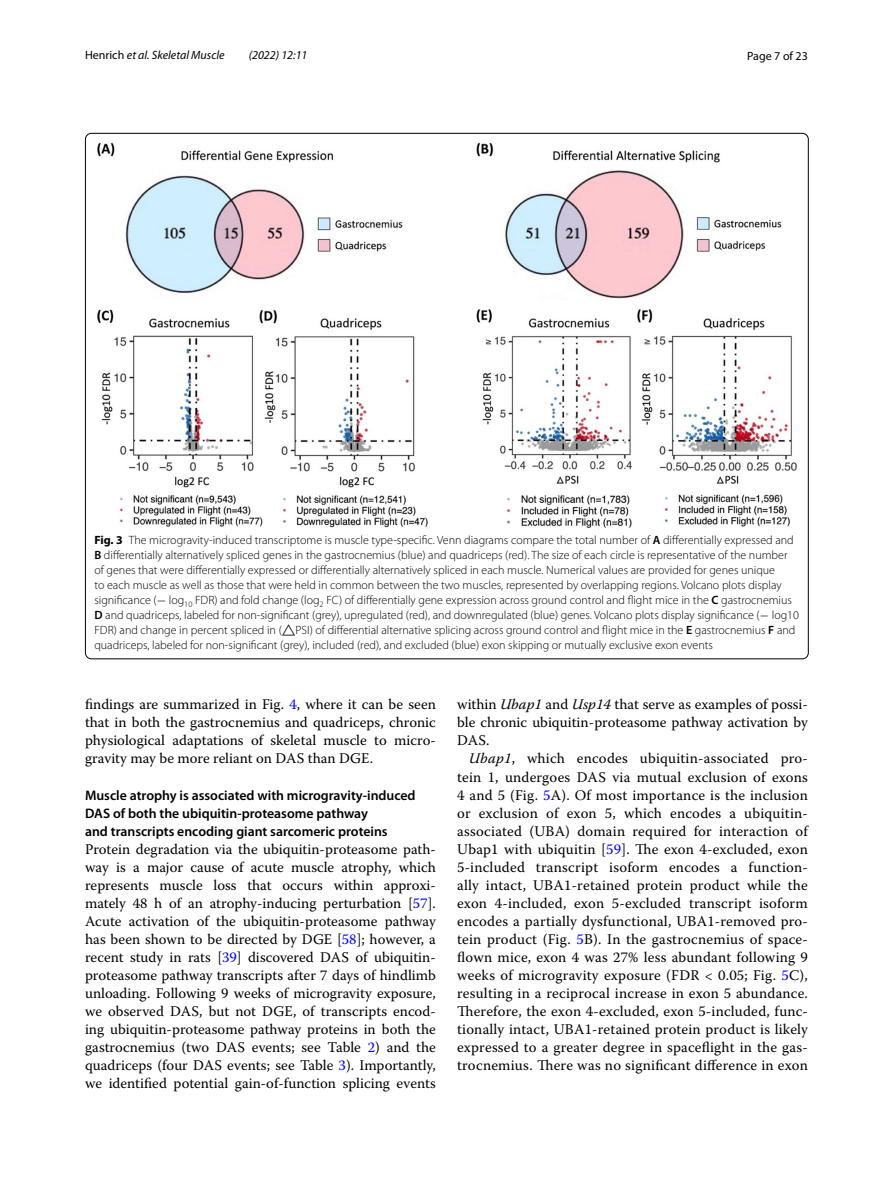
<style>
.page{position:relative;width:893px;height:1187px;background:#fff}
.page>*{position:absolute;margin:0;border:0;box-sizing:border-box;transform-origin:0 0}
.t1{font:14.7px/18px "Warnock Pro";color:#000;text-align:justify}
.t2{font:600 13.8px/18px "Myriad Pro";color:#000}
.t3{font:300 12px/15px "Myriad Pro";color:#000}
.t4{font:italic 12px "Myriad Pro";color:#000}
.t5{font:12px "Myriad Pro";color:#000}
.s1{font-style:normal}
.s2{font-weight:700}
.s3{font-weight:600}
.s4{font-family:"MTSY";font-weight:400}
.s5{font-family:"STIX Math";font-weight:400}
.s6{color:#00f}
.s7{font-style:italic}
</style>
<div class="page">
<img style="left:97px;top:142px;width:700px;height:387px">
<p class="t4" style="left:85px;top:48px;width:141px"><span class="s1">Henrich</span> et al. Skeletal Muscle</p>
<p class="t4" style="left:249px;top:48px;width:60px">(2022) 12:11</p>
<p class="t5" style="left:747px;top:48px;width:62px">Page 7 of 23</p>
<p class="t3" style="left:94px;top:532px;width:706px"><span class="s2">Fig. 3</span> The microgravity-induced transcriptome is muscle type-specific. Venn diagrams compare the total number of <span class="s3">A</span> differentially expressed and <span class="s3">B</span> differentially alternatively spliced genes in the gastrocnemius (blue) and quadriceps (red). The size of each circle is representative of the number of genes that were differentially expressed or differentially alternatively spliced in each muscle. Numerical values are provided for genes unique<br>to each muscle as well as those that were held in common between the two muscles, represented by overlapping regions. Volcano plots display significance (<span class="s4">−</span> log<sub>10</sub> FDR) and fold change (log<sub>2</sub> FC) of differentially gene expression across ground control and flight mice in the <span class="s3">C</span> gastrocnemius <span class="s3">D</span> and quadriceps, labeled for non-significant (grey), upregulated (red), and downregulated (blue) genes. Volcano plots display significance (<span class="s4">−</span> log10<br>FDR) and change in percent spliced in (<span class="s5">△</span>PSI) of differential alternative splicing across ground control and flight mice in the <span class="s3">E</span> gastrocnemius <span class="s3">F</span> and quadriceps, labeled for non-significant (grey), included (red), and excluded (blue) exon skipping or mutually exclusive exon events</p>
<p class="t1" style="left:85px;top:695px;width:352px">findings are summarized in Fig. <span class="s6">4</span>, where it can be seen that in both the gastrocnemius and quadriceps, chronic physiological adaptations of skeletal muscle to micro&shy;gravity may be more reliant on DAS than DGE.</p>
<p class="t2" style="left:85px;top:785px;width:332px">Muscle atrophy is associated with microgravity‑induced<br>DAS of both the ubiquitin‑proteasome pathway<br>and transcripts encoding giant sarcomeric proteins</p>
<p class="t1" style="left:85px;top:839px;width:352px">Protein degradation via the ubiquitin-proteasome path&shy;way is a major cause of acute muscle atrophy, which represents muscle loss that occurs within approxi&shy;mately 48 h of an atrophy-inducing perturbation [<span class="s6">57</span>].<br>Acute activation of the ubiquitin-proteasome pathway has been shown to be directed by DGE [<span class="s6">58</span>]; however, a recent study in rats [<span class="s6">39</span>] discovered DAS of ubiquitin&shy;proteasome pathway transcripts after 7 days of hindlimb unloading. Following 9 weeks of microgravity exposure, we observed DAS, but not DGE, of transcripts encod&shy;ing ubiquitin-proteasome pathway proteins in both the gastrocnemius (two DAS events; see Table <span class="s6">2</span>) and the quadriceps (four DAS events; see Table <span class="s6">3</span>). Importantly, we identified potential gain-of-function splicing events</p>
<p class="t1" style="left:457px;top:695px;width:352px">within <span class="s7">Ubap1</span> and <span class="s7">Usp14</span> that serve as examples of possi&shy;ble chronic ubiquitin-proteasome pathway activation by DAS.</p>
<p class="t1" style="left:457px;top:749px;width:352px;text-indent:12px"><span class="s7">Ubap1</span>, which encodes ubiquitin-associated pro&shy;tein 1, undergoes DAS via mutual exclusion of exons 4 and 5 (Fig. <span class="s6">5</span>A). Of most importance is the inclusion or exclusion of exon 5, which encodes a ubiquitin&shy;associated (UBA) domain required for interaction of Ubap1 with ubiquitin [<span class="s6">59</span>]. The exon 4-excluded, exon 5-included transcript isoform encodes a function&shy;ally intact, UBA1-retained protein product while the exon 4-included, exon 5-excluded transcript isoform encodes a partially dysfunctional, UBA1-removed pro&shy;tein product (Fig. <span class="s6">5</span>B). In the gastrocnemius of space&shy;flown mice, exon 4 was 27% less abundant following 9 weeks of microgravity exposure (FDR &lt; 0.05; Fig. <span class="s6">5</span>C), resulting in a reciprocal increase in exon 5 abundance.<br>Therefore, the exon 4-excluded, exon 5-included, func&shy;tionally intact, UBA1-retained protein product is likely expressed to a greater degree in spaceflight in the gas&shy;trocnemius. There was no significant difference in exon</p>
</div>
